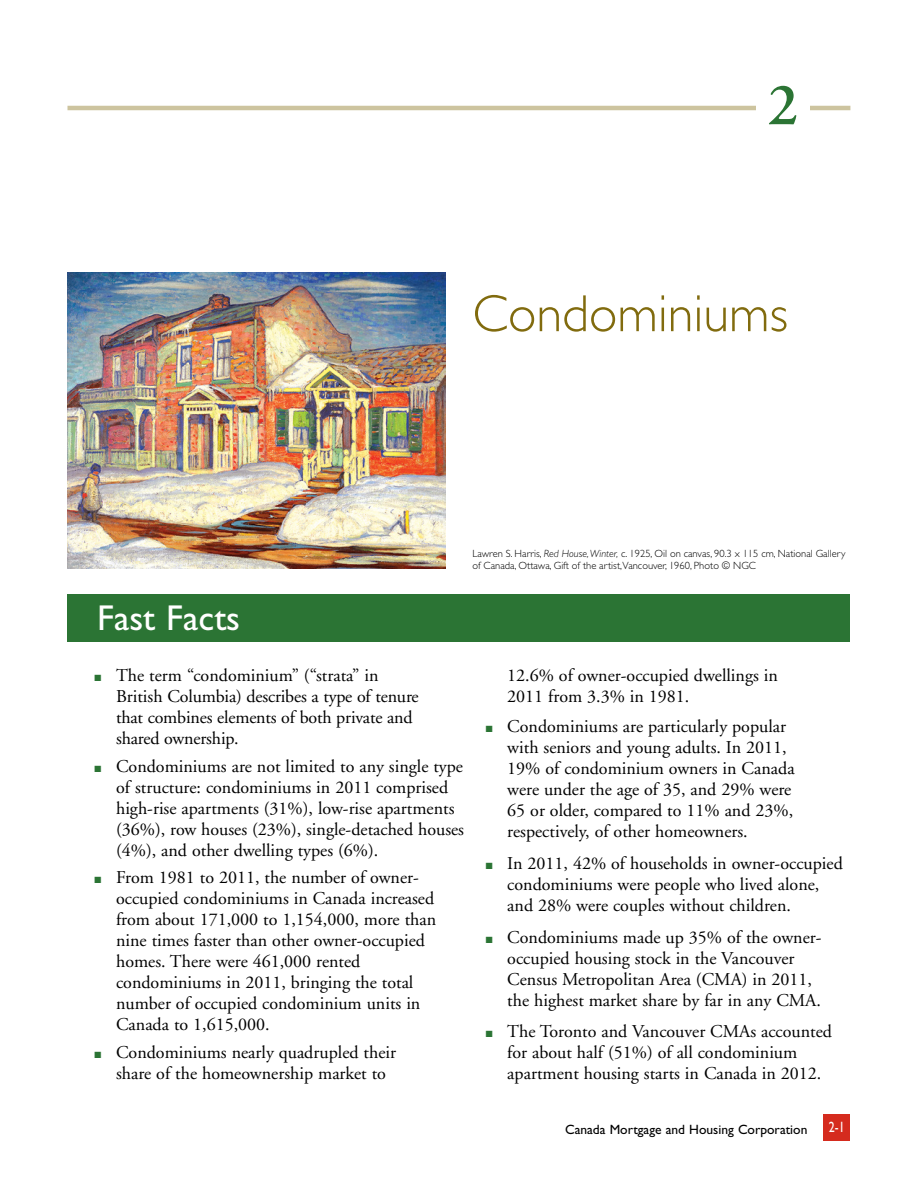
<style>
.page{position:relative;width:918px;height:1188px;background:#fff}
.page>*{position:absolute;margin:0;border:0;box-sizing:border-box;transform-origin:0 0}
.Chapter_number{font:600 60px "Adobe Garamond";color:#2b7434}
.Chapter_Title{font:300 52.5px "Gill Sans Std";color:#816b0e}
.Chapter_Fastfacts{font:36px "Gill Sans Std";color:#fff}
.t1{font:18px/21px "Adobe Garamond";color:#000}
.t2{font:15px "Gill Sans Std";color:#fff;scale:.8 1}
.t3{font:13.5px "Gill Sans Std";color:#000}
.t4{font:300 10.5px/12.6px "Gill Sans Std";color:#000}
.s1{font-style:italic}
.s2{color:#2b7434}
</style>
<div class="page">
<div style="left:824px;top:1114px;width:26px;height:27px;background:#d52b1e"></div>
<hr style="left:67px;top:106px;width:783px;height:4px;background:#cdc49f">
<div style="left:68px;top:594px;width:782px;height:47px;background:#2b7434"></div>
<div style="left:756px;top:77px;width:54px;height:50px;background:#fff"></div>
<img style="left:68px;top:272px;width:377px;height:297px">
<h2 class="Chapter_number" style="left:768px;top:72px;width:32px">2</h2>
<h2 class="Chapter_Title" style="left:472px;top:284px;width:317px">Condominiums</h2>
<h3 class="Chapter_Fastfacts" style="left:97px;top:597px;width:144px">Fast Facts</h3>
<p class="t4" style="left:472px;top:547px;width:374px">Lawren S. Harris, <span class="s1">Red House, Winter,</span> c. 1925, Oil on canvas, 90.3 x 115 cm, National Gallery of Canada, Ottawa, Gift of the artist,Vancouver, 1960, Photo © NGC</p>
<p class="t1" style="left:116px;top:666px;width:304px;text-indent:-22px"><span class="s2">■</span> The term “condominium” (“strata” in British Columbia) describes a type of tenure that combines elements of both private and shared ownership.</p>
<p class="t1" style="left:116px;top:756px;width:349px;text-indent:-22px"><span class="s2">■</span> Condominiums are not limited to any single type of structure: condominiums in 2011 comprised high-rise apartments (31%), low-rise apartments (36%), row houses (23%), single-detached houses (4%), and other dwelling types (6%).</p>
<p class="t1" style="left:116px;top:868px;width:322px;text-indent:-22px"><span class="s2">■</span> From 1981 to 2011, the number of owner&shy;occupied condominiums in Canada increased from about 171,000 to 1,154,000, more than nine times faster than other owner-occupied homes. There were 461,000 rented condominiums in 2011, bringing the total number of occupied condominium units in Canada to 1,615,000.</p>
<p class="t1" style="left:116px;top:1042px;width:282px;text-indent:-22px"><span class="s2">■</span> Condominiums nearly quadrupled their share of the homeownership market to</p>
<p class="t1" style="left:507px;top:666px;width:272px">12.6% of owner-occupied dwellings in<br>2011 from 3.3% in 1981.</p>
<p class="t1" style="left:507px;top:716px;width:289px;text-indent:-22px"><span class="s2">■</span> Condominiums are particularly popular with seniors and young adults. In 2011, 19% of condominium owners in Canada were under the age of 35, and 29% were 65 or older, compared to 11% and 23%, respectively, of other homeowners.</p>
<p class="t1" style="left:507px;top:853px;width:337px;text-indent:-22px"><span class="s2">■</span> In 2011, 42% of households in owner-occupied condominiums were people who lived alone, and 28% were couples without children.</p>
<p class="t1" style="left:507px;top:927px;width:316px;text-indent:-22px"><span class="s2">■</span> Condominiums made up 35% of the owner&shy;occupied housing stock in the Vancouver Census Metropolitan Area (CMA) in 2011, the highest market share by far in any CMA.</p>
<p class="t1" style="left:507px;top:1022px;width:326px;text-indent:-22px"><span class="s2">■</span> The Toronto and Vancouver CMAs accounted for about half (51%) of all condominium apartment housing starts in Canada in 2012.</p>
<p class="t3" style="left:565px;top:1121px;width:244px">Canada Mortgage and Housing Corporation</p>
<p class="t2" style="left:829px;top:1119px;width:21px">2-1</p>
</div>
